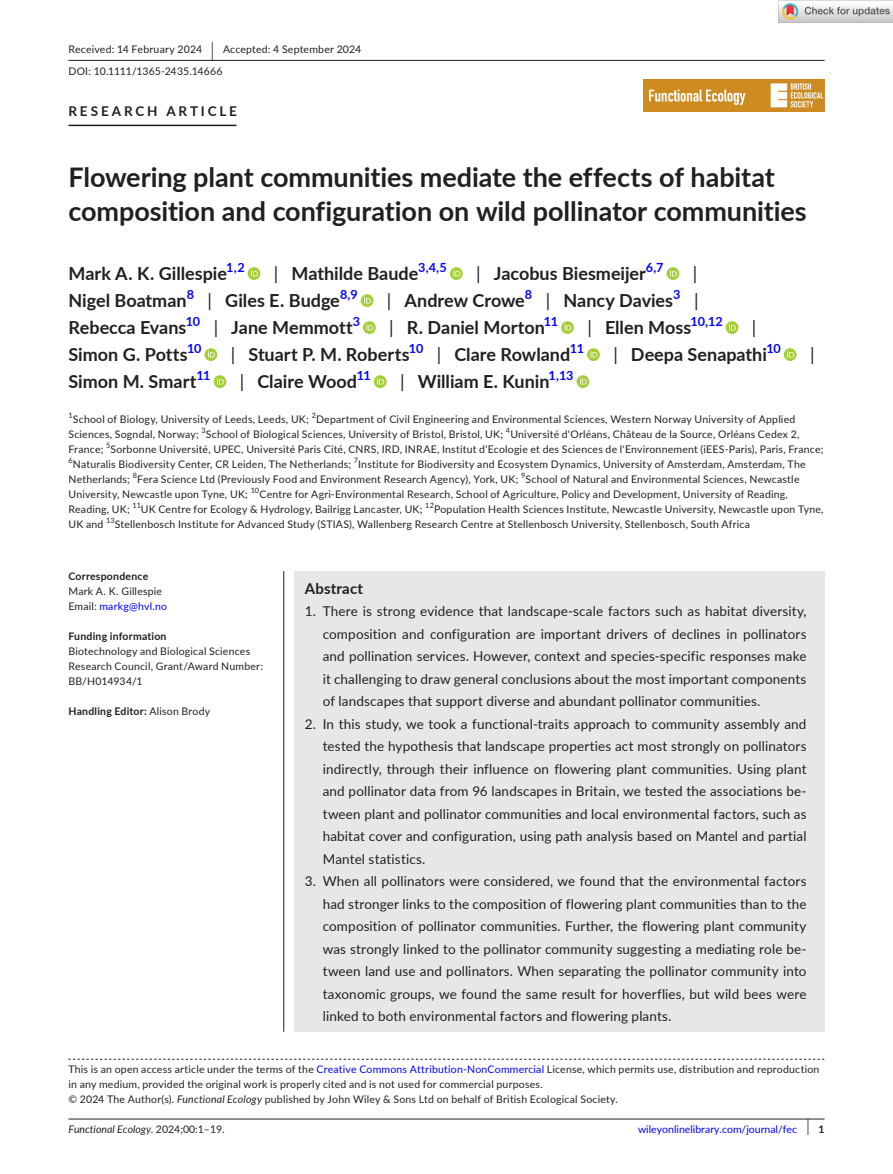
<style>
.page{position:relative;width:893px;height:1174px;background:#fff}
.page>*{position:absolute;margin:0;border:0;box-sizing:border-box;transform-origin:0 0}
.t1{font:700 27px/34.5px "Lato";letter-spacing:-.005em;color:#231f20}
.t2{font:700 18px "Lato";color:#231f20}
.t3{font:18px "Lato";color:#231f20}
.t4{font:700 15px "Lato";letter-spacing:.015em;color:#231f20}
.t5{font:13.5px/22.5px "Lato";letter-spacing:.01em;color:#231f20;text-align:justify}
.t6{font:700 13.5px "Lato";letter-spacing:.21em;color:#231f20}
.t7{font:700 12.6px "Lato";letter-spacing:-.015em;color:#00f}
.t8{font:10.5px/15px "Lato";letter-spacing:.02em;color:#231f20}
.t9{font:700 10.5px "Lato";letter-spacing:.02em;color:#231f20}
.t10{font:10.5px "Lato";color:#00f}
.t11{font:italic 10.5px "Lato";color:#231f20}
.s1{font-size:19.65px}
.s2{font-weight:400}
.s3{color:#00f}
.s4{font-style:italic}
.s5{font-style:normal}
.s6{font-size:17.4px;color:#231f20}
.s7{font-weight:700;color:#231f20}
</style>
<div class="page">
<hr style="left:68px;top:1118px;width:756px;height:1px;background:#231f20">
<img style="left:644px;top:79px;width:180px;height:33px">
<hr style="left:68px;top:60px;width:756px;height:1px;background:#231f20">
<hr style="left:68px;top:125px;width:169px;height:1px;background:#231f20">
<svg style="left:248px;top:267px;width:12px;height:13px"></svg>
<svg style="left:251px;top:269px;width:7px;height:7px"></svg>
<svg style="left:450px;top:267px;width:13px;height:13px"></svg>
<svg style="left:453px;top:269px;width:7px;height:7px"></svg>
<svg style="left:667px;top:267px;width:12px;height:13px"></svg>
<svg style="left:670px;top:269px;width:7px;height:7px"></svg>
<svg style="left:361px;top:294px;width:12px;height:13px"></svg>
<svg style="left:364px;top:296px;width:7px;height:7px"></svg>
<svg style="left:363px;top:321px;width:13px;height:13px"></svg>
<svg style="left:366px;top:323px;width:7px;height:7px"></svg>
<svg style="left:561px;top:321px;width:13px;height:13px"></svg>
<svg style="left:564px;top:323px;width:7px;height:7px"></svg>
<svg style="left:726px;top:321px;width:12px;height:13px"></svg>
<svg style="left:729px;top:323px;width:7px;height:7px"></svg>
<svg style="left:205px;top:348px;width:12px;height:13px"></svg>
<svg style="left:208px;top:350px;width:7px;height:7px"></svg>
<svg style="left:587px;top:348px;width:13px;height:13px"></svg>
<svg style="left:590px;top:350px;width:7px;height:7px"></svg>
<svg style="left:784px;top:348px;width:12px;height:13px"></svg>
<svg style="left:787px;top:350px;width:7px;height:7px"></svg>
<svg style="left:214px;top:375px;width:12px;height:13px"></svg>
<svg style="left:217px;top:377px;width:7px;height:7px"></svg>
<svg style="left:374px;top:375px;width:13px;height:13px"></svg>
<svg style="left:377px;top:377px;width:7px;height:7px"></svg>
<svg style="left:576px;top:375px;width:13px;height:13px"></svg>
<svg style="left:580px;top:377px;width:7px;height:7px"></svg>
<svg style="left:68px;top:1058px;width:756px;height:1px"></svg>
<div style="left:294px;top:571px;width:530px;height:460px;background:#e6e7e9"></div>
<hr style="left:283px;top:571px;width:1px;height:460px;background:#231f20">
<img style="left:779px;top:0;width:114px;height:23px">
<p class="t8" style="left:68px;top:38px;width:294px;line-height:21.8px">Received: 14 February 2024 <span class="s1">|</span> Accepted: 4 September 2024<br>DOI: 10.1111/1365-2435.14666</p>
<p class="t6" style="left:68px;top:101px;width:170px">RESEARCH ARTICLE</p>
<h1 class="t1" style="left:68px;top:159px;width:740px">Flowering plant communities mediate the effects of habitat composition and configuration on wild pollinator communities</h1>
<h2 class="t2" style="left:68px;top:260px;width:160px">Mark A. K. Gillespie</h2>
<p class="t7" style="left:226px;top:258px;width:20px">1,2</p>
<h2 class="t2" style="left:274px;top:260px;width:146px"><span class="s2">|</span> Mathilde Baude</h2>
<p class="t7" style="left:418px;top:258px;width:30px">3,4,5</p>
<h2 class="t2" style="left:476px;top:260px;width:171px"><span class="s2">|</span> Jacobus Biesmeijer</h2>
<p class="t7" style="left:646px;top:258px;width:19px">6,7</p>
<h2 class="t3" style="left:693px;top:260px;width:6px">|</h2>
<h2 class="t2" style="left:68px;top:287px;width:120px">Nigel Boatman</h2>
<p class="t7" style="left:187px;top:285px;width:9px">8</p>
<h2 class="t2" style="left:208px;top:287px;width:134px"><span class="s2">|</span> Giles E. Budge</h2>
<p class="t7" style="left:340px;top:285px;width:19px">8,9</p>
<h2 class="t2" style="left:387px;top:287px;width:139px"><span class="s2">|</span> Andrew Crowe</h2>
<p class="t7" style="left:525px;top:285px;width:9px">8</p>
<h2 class="t2" style="left:546px;top:287px;width:129px"><span class="s2">|</span> Nancy Davies</h2>
<p class="t7" style="left:673px;top:285px;width:9px">3</p>
<h2 class="t3" style="left:694px;top:287px;width:6px">|</h2>
<h2 class="t2" style="left:68px;top:314px;width:119px">Rebecca Evans</h2>
<p class="t7" style="left:186px;top:312px;width:16px">10</p>
<h2 class="t2" style="left:214px;top:314px;width:141px"><span class="s2">|</span> Jane Memmott</h2>
<p class="t7" style="left:353px;top:312px;width:9px">3</p>
<h2 class="t2" style="left:389px;top:314px;width:157px"><span class="s2">|</span> R. Daniel Morton</h2>
<p class="t7" style="left:544px;top:312px;width:16px">11</p>
<h2 class="t2" style="left:587px;top:314px;width:105px"><span class="s2">|</span> Ellen Moss</h2>
<p class="t7" style="left:691px;top:312px;width:34px">10,12</p>
<h2 class="t3" style="left:752px;top:314px;width:6px">|</h2>
<h2 class="t2" style="left:68px;top:341px;width:121px">Simon G. Potts</h2>
<p class="t7" style="left:187px;top:339px;width:16px">10</p>
<h2 class="t2" style="left:231px;top:341px;width:180px"><span class="s2">|</span> Stuart P. M. Roberts</h2>
<p class="t7" style="left:409px;top:339px;width:16px">10</p>
<h2 class="t2" style="left:437px;top:341px;width:135px"><span class="s2">|</span> Clare Rowland</h2>
<p class="t7" style="left:570px;top:339px;width:16px">11</p>
<h2 class="t2" style="left:613px;top:341px;width:155px"><span class="s2">|</span> Deepa Senapathi</h2>
<p class="t7" style="left:766px;top:339px;width:16px">10</p>
<h2 class="t3" style="left:810px;top:341px;width:6px">|</h2>
<h2 class="t2" style="left:68px;top:368px;width:130px">Simon M. Smart</h2>
<p class="t7" style="left:196px;top:366px;width:16px">11</p>
<h2 class="t2" style="left:240px;top:368px;width:119px"><span class="s2">|</span> Claire Wood</h2>
<p class="t7" style="left:357px;top:366px;width:16px">11</p>
<h2 class="t2" style="left:400px;top:368px;width:151px"><span class="s2">|</span> William E. Kunin</h2>
<p class="t7" style="left:549px;top:366px;width:26px">1,13</p>
<p class="t8" style="left:68px;top:411px;width:757px"><sup>1</sup>School of Biology, University of Leeds, Leeds, UK; <sup>2</sup>Department of Civil Engineering and Environmental Sciences, Western Norway University of Applied Sciences, Sogndal, Norway; <sup>3</sup>School of Biological Sciences, University of Bristol, Bristol, UK; <sup>4</sup>Université d'Orléans, Château de la Source, Orléans Cedex 2, France; <sup>5</sup>Sorbonne Université, UPEC, Université Paris Cité, CNRS, IRD, INRAE, Institut d'Ecologie et des Sciences de l'Environnement (iEES-Paris), Paris, France; <sup>6</sup>Naturalis Biodiversity Center, CR Leiden, The Netherlands; <sup>7</sup>Institute for Biodiversity and Ecosystem Dynamics, University of Amsterdam, Amsterdam, The Netherlands; <sup>8</sup>Fera Science Ltd (Previously Food and Environment Research Agency), York, UK; <sup>9</sup>School of Natural and Environmental Sciences, Newcastle University, Newcastle upon Tyne, UK; <sup>10</sup>Centre for Agri-Environmental Research, School of Agriculture, Policy and Development, University of Reading, Reading, UK; <sup>11</sup>UK Centre for Ecology &amp; Hydrology, Bailrigg Lancaster, UK; <sup>12</sup>Population Health Sciences Institute, Newcastle University, Newcastle upon Tyne, UK and <sup>13</sup>Stellenbosch Institute for Advanced Study (STIAS), Wallenberg Research Centre at Stellenbosch University, Stellenbosch, South Africa</p>
<p class="t9" style="left:68px;top:568px;width:81px">Correspondence</p>
<p class="t8" style="left:68px;top:583px;width:100px">Mark A. K. Gillespie<br>Email: <span class="s3">markg@hvl.no</span></p>
<p class="t9" style="left:68px;top:628px;width:100px">Funding information</p>
<p class="t8" style="left:68px;top:643px;width:196px">Biotechnology and Biological Sciences<br>Research Council, Grant/Award Number:<br>BB/H014934/1</p>
<p class="t9" style="left:68px;top:703px;width:143px">Handling Editor: <span class="s2">Alison Brody</span></p>
<h3 class="t4" style="left:305px;top:577px;width:60px">Abstract</h3>
<p class="t5" style="left:323px;top:599px;width:485px;text-indent:-18px">1. There is strong evidence that landscape-scale factors such as habitat diversity, composition and configuration are important drivers of declines in pollinators and pollination services. However, context and species-specific responses make it challenging to draw general conclusions about the most important components of landscapes that support diverse and abundant pollinator communities.</p>
<p class="t5" style="left:323px;top:712px;width:485px;text-indent:-18px">2. In this study, we took a functional-traits approach to community assembly and tested the hypothesis that landscape properties act most strongly on pollinators indirectly, through their influence on flowering plant communities. Using plant and pollinator data from 96 landscapes in Britain, we tested the associations be&shy;tween plant and pollinator communities and local environmental factors, such as habitat cover and configuration, using path analysis based on Mantel and partial Mantel statistics.</p>
<p class="t5" style="left:323px;top:869px;width:485px;text-indent:-18px">3. When all pollinators were considered, we found that the environmental factors had stronger links to the composition of flowering plant communities than to the composition of pollinator communities. Further, the flowering plant community was strongly linked to the pollinator community suggesting a mediating role be&shy;tween land use and pollinators. When separating the pollinator community into taxonomic groups, we found the same result for hoverflies, but wild bees were linked to both environmental factors and flowering plants.</p>
<p class="t8" style="left:68px;top:1061px;width:752px">This is an open access article under the terms of the <span class="s3">Creative Commons Attribution-NonCommercial</span> License, which permits use, distribution and reproduction in any medium, provided the original work is properly cited and is not used for commercial purposes.<br>© 2024 The Author(s). <span class="s4">Functional Ecology</span> published by John Wiley &amp; Sons Ltd on behalf of British Ecological Society.</p>
<p class="t11" style="left:68px;top:1121px;width:158px">Functional Ecology. <span class="s5">2024;00:1–19.</span></p>
<p class="t10" style="left:638px;top:1121px;width:188px">wileyonlinelibrary.com/journal/fec <span class="s6">|</span> <span class="s7">1</span></p>
</div>
